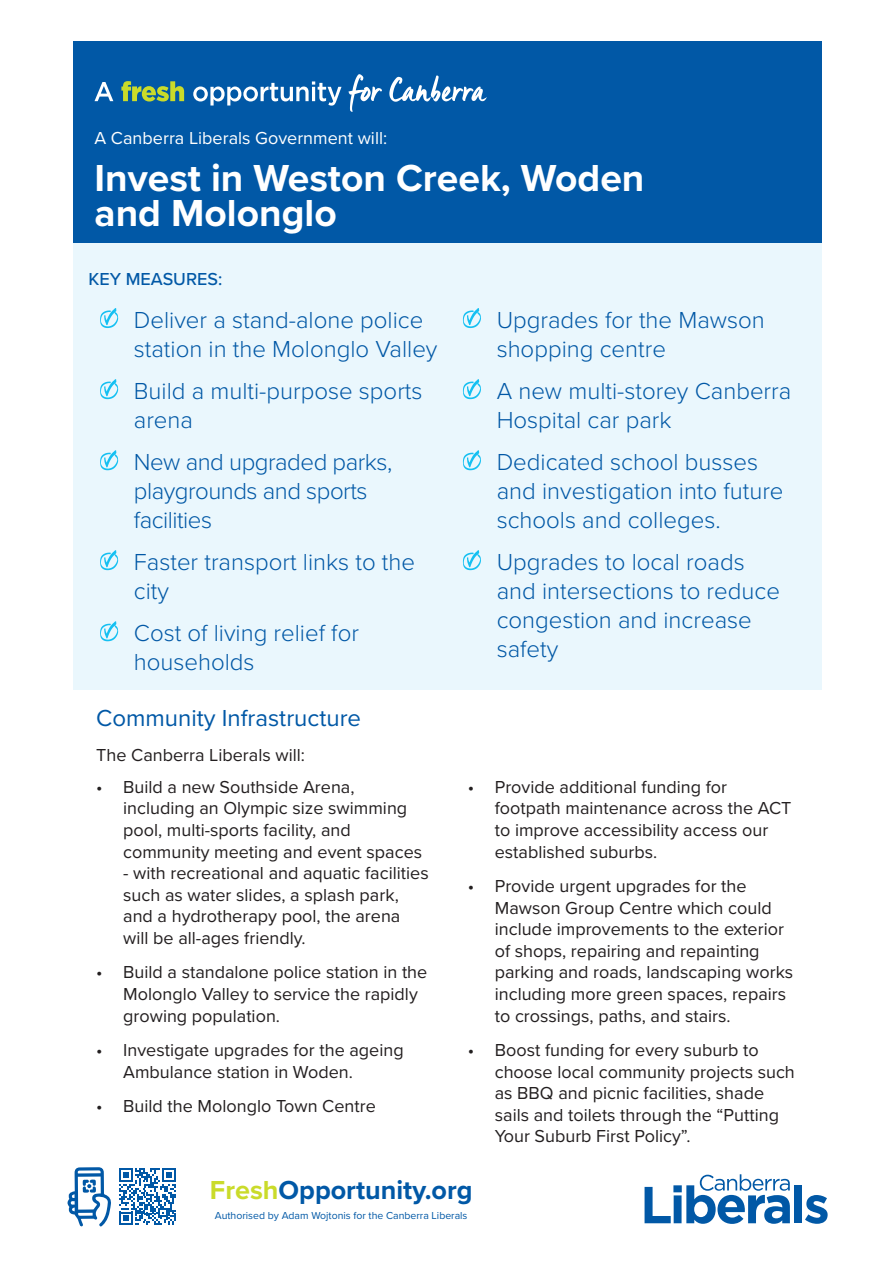
<style>
.page{position:relative;width:893px;height:1263px;background:#fff}
.page>*{position:absolute;margin:0;border:0;box-sizing:border-box;transform-origin:0 0}
.t1{font:700 39px/34.5px "Proxima Nova";color:#fff}
.t2{font:700 27px "Proxima Nova";color:#0158a6}
.t3{font:300 24px/28.8px "Proxima Nova";color:#0158a6}
.t4{font:300 24px/28.8px "Proxima Nova";letter-spacing:-.02em;color:#0158a6}
.heading_1{font:24px "Proxima Nova";color:#0158a6}
.Paragraph_Style_1{font:18px/21.6px "Proxima Nova";color:#231f20}
.t5{font:18px "Proxima Nova";color:#fff}
.t6{font:500 18px "Proxima Nova";color:#0158a6}
.t7{font:10.5px "Proxima Nova";color:#0158a6}
.s1{color:#cadb2a}
</style>
<div class="page">
<div style="left:73px;top:42px;width:749px;height:201px;background:#0158a6"></div>
<div style="left:73px;top:243px;width:749px;height:447px;background:#eaf7fd"></div>
<svg style="left:100px;top:308px;width:18px;height:20px"></svg>
<svg style="left:100px;top:379px;width:18px;height:20px"></svg>
<svg style="left:100px;top:450px;width:18px;height:20px"></svg>
<svg style="left:100px;top:550px;width:18px;height:20px"></svg>
<svg style="left:100px;top:621px;width:18px;height:20px"></svg>
<svg style="left:463px;top:308px;width:18px;height:20px"></svg>
<svg style="left:463px;top:379px;width:18px;height:20px"></svg>
<svg style="left:463px;top:450px;width:18px;height:20px"></svg>
<svg style="left:463px;top:550px;width:18px;height:20px"></svg>
<div style="left:794px;top:1185px;width:8px;height:38px;background:#0158a6"></div>
<svg style="left:805px;top:1195px;width:23px;height:29px"></svg>
<svg style="left:645px;top:1174px;width:145px;height:50px"></svg>
<svg style="left:94px;top:82px;width:19px;height:19px"></svg>
<svg style="left:121px;top:81px;width:63px;height:21px"></svg>
<svg style="left:193px;top:81px;width:148px;height:25px"></svg>
<svg style="left:349px;top:74px;width:33px;height:38px"></svg>
<svg style="left:389px;top:76px;width:98px;height:26px"></svg>
<svg style="left:67px;top:1167px;width:44px;height:59px"></svg>
<svg style="left:119px;top:1168px;width:57px;height:57px"></svg>
<p class="t5" style="left:94px;top:125px;width:294px">A Canberra Liberals Government will:</p>
<p class="t1" style="left:94px;top:160px;width:552px">Invest in Weston Creek, Woden and Molonglo</p>
<p class="t6" style="left:88px;top:265px;width:135px">KEY MEASURES:</p>
<p class="t3" style="left:134px;top:304px;width:305px">Deliver a stand-alone police station in the Molonglo Valley</p>
<p class="t3" style="left:134px;top:375px;width:290px">Build a multi-purpose sports arena</p>
<p class="t4" style="left:134px;top:447px;width:260px">New and upgraded parks, playgrounds and sports facilities</p>
<p class="t3" style="left:134px;top:546px;width:283px">Faster transport links to the city</p>
<p class="t3" style="left:134px;top:618px;width:227px">Cost of living relief for households</p>
<p class="heading_1" style="left:96px;top:700px;width:266px">Community Infrastructure</p>
<p class="Paragraph_Style_1" style="left:96px;top:743px;width:210px">The Canberra Liberals will:</p>
<p class="Paragraph_Style_1" style="left:123px;top:775px;width:300px;text-indent:-27px">• Build a new Southside Arena, including an Olympic size swimming pool, multi-sports facility, and community meeting and event spaces</p>
<p class="Paragraph_Style_1" style="left:123px;top:862px;width:307px">- with recreational and aquatic facilities such as water slides, a splash park, and a hydrotherapy pool, the arena will be all-ages friendly.</p>
<p class="Paragraph_Style_1" style="left:123px;top:961px;width:306px;text-indent:-27px">• Build a standalone police station in the<br>Molonglo Valley to service the rapidly growing population.</p>
<p class="Paragraph_Style_1" style="left:123px;top:1038px;width:282px;text-indent:-27px">• Investigate upgrades for the ageing<br>Ambulance station in Woden.</p>
<p class="Paragraph_Style_1" style="left:96px;top:1094px;width:281px">• Build the Molonglo Town Centre</p>
<p class="t3" style="left:497px;top:304px;width:270px">Upgrades for the Mawson shopping centre</p>
<p class="t3" style="left:497px;top:375px;width:296px">A new multi-storey Canberra<br>Hospital car park</p>
<p class="t3" style="left:497px;top:447px;width:288px">Dedicated school busses and investigation into future schools and colleges.</p>
<p class="t3" style="left:497px;top:546px;width:285px">Upgrades to local roads and intersections to reduce congestion and increase safety</p>
<p class="Paragraph_Style_1" style="left:495px;top:775px;width:298px;text-indent:-27px">• Provide additional funding for footpath maintenance across the ACT to improve accessibility access our established suburbs.</p>
<p class="Paragraph_Style_1" style="left:495px;top:874px;width:300px;text-indent:-27px">• Provide urgent upgrades for the Mawson Group Centre which could include improvements to the exterior of shops, repairing and repainting parking and roads, landscaping works including more green spaces, repairs to crossings, paths, and stairs.</p>
<p class="Paragraph_Style_1" style="left:495px;top:1038px;width:302px;text-indent:-27px">• Boost funding for every suburb to choose local community projects such as BBQ and picnic facilities, shade sails and toilets through the “Putting Your Suburb First Policy”.</p>
<p class="t2" style="left:210px;top:1169px;width:264px"><span class="s1">Fresh</span>Opportunity.org</p>
<p class="t7" style="left:215px;top:1207px;width:254px">Authorised by Adam Wojtonis for the Canberra Liberals</p>
</div>
